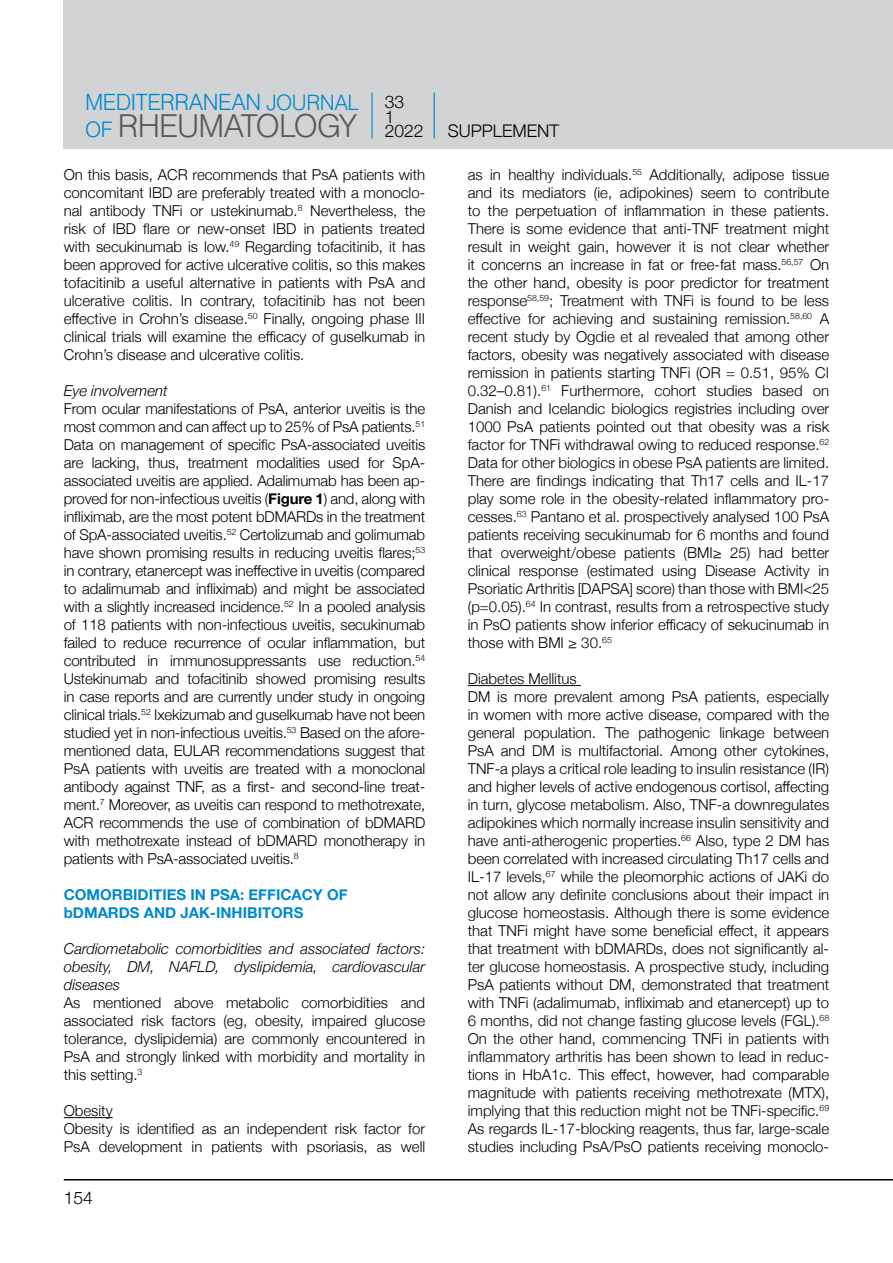
<style>
.page{position:relative;width:893px;height:1263px;background:#fff}
.page>*{position:absolute;margin:0;border:0;box-sizing:border-box;transform-origin:0 0}
.t1{font:31.2px "UB Helvetica Light";letter-spacing:-.025em;color:#58595b}
.t2{font:22.2px "UB Helvetica Light";letter-spacing:-.02em;color:#0089cf}
.t3{font:300 17.4px/15px "Helvetica Neue";color:#000}
.t4{font:300 15px/18px "Helvetica Neue";color:#000;text-align:justify}
.t5{font:italic 300 15px/18px "Helvetica Neue";color:#000;text-align:justify}
.t6{font:700 15px/18px "Helvetica Neue";color:#0089cf}
.s1{font-size:21px}
.s2{font-size:21px;color:#0089cf}
.s3{font-weight:700}
</style>
<div class="page">
<hr style="left:64px;top:1179px;width:829px;height:1px;background:#000">
<div style="left:64px;top:0;width:829px;height:149px;background:#d1d3d4"></div>
<hr style="left:371px;top:92px;width:2px;height:47px;background:#0089cf">
<hr style="left:434px;top:92px;width:1px;height:47px;background:#0081c9">
<hr style="left:64px;top:1117px;width:49px;height:1px;background:#000">
<hr style="left:468px;top:685px;width:113px;height:1px;background:#000">
<h2 class="t2" style="left:85px;top:89px;width:275px">MEDITERRANEAN <span class="s1">JOURNAL</span></h2>
<h1 class="t1" style="left:85px;top:107px;width:273px"><span class="s2">OF</span> RHEUMATOLOGY</h1>
<p class="t3" style="left:385px;top:93px;width:40px">33<br>1<br>2022</p>
<p class="t4" style="left:64px;top:165px;width:363px">On this basis, ACR recommends that PsA patients with concomitant IBD are preferably treated with a monoclo&shy;nal antibody TNFi or ustekinumab.<sup>8</sup> Nevertheless, the risk of IBD flare or new-onset IBD in patients treated with secukinumab is low.<sup>49</sup> Regarding tofacitinib, it has been approved for active ulcerative colitis, so this makes tofacitinib a useful alternative in patients with PsA and ulcerative colitis. In contrary, tofacitinib has not been effective in Crohn’s disease.<sup>50</sup> Finally, ongoing phase III clinical trials will examine the efficacy of guselkumab in Crohn’s disease and ulcerative colitis.</p>
<p class="t5" style="left:64px;top:381px;width:105px">Eye involvement</p>
<p class="t4" style="left:64px;top:399px;width:363px">From ocular manifestations of PsA, anterior uveitis is the most common and can affect up to 25% of PsA patients.<sup>51<br></sup>Data on management of specific PsA-associated uveitis are lacking, thus, treatment modalities used for SpA&shy;associated uveitis are applied. Adalimumab has been ap&shy;proved for non-infectious uveitis (<span class="s3">Figure 1</span>) and, along with infliximab, are the most potent bDMARDs in the treatment of SpA-associated uveitis.<sup>52</sup> Certolizumab and golimumab have shown promising results in reducing uveitis flares;<sup>53 </sup>in contrary, etanercept was ineffective in uveitis (compared to adalimumab and infliximab) and might be associated with a slightly increased incidence.<sup>52</sup> In a pooled analysis of 118 patients with non-infectious uveitis, secukinumab failed to reduce recurrence of ocular inflammation, but contributed in immunosuppressants use reduction.<sup>54<br></sup>Ustekinumab and tofacitinib showed promising results in case reports and are currently under study in ongoing clinical trials.<sup>52</sup> Ixekizumab and guselkumab have not been studied yet in non-infectious uveitis.<sup>53</sup> Based on the afore&shy;mentioned data, EULAR recommendations suggest that PsA patients with uveitis are treated with a monoclonal antibody against TNF, as a first- and second-line treat&shy;ment.<sup>7</sup> Moreover, as uveitis can respond to methotrexate, ACR recommends the use of combination of bDMARD with methotrexate instead of bDMARD monotherapy in patients with PsA-associated uveitis.<sup>8</sup></p>
<p class="t6" style="left:64px;top:886px;width:285px">COMORBIDITIES IN PSA: EFFICACY OF bDMARDS AND JAK-INHIBITORS</p>
<p class="t5" style="left:64px;top:939px;width:363px">Cardiometabolic comorbidities and associated factors: obesity, DM, NAFLD, dyslipidemia, cardiovascular diseases</p>
<p class="t4" style="left:64px;top:993px;width:363px">As mentioned above metabolic comorbidities and associated risk factors (eg, obesity, impaired glucose tolerance, dyslipidemia) are commonly encountered in PsA and strongly linked with morbidity and mortality in this setting.<sup>3</sup></p>
<p class="t4" style="left:64px;top:1101px;width:363px;text-align:left">Obesity<br>Obesity is identified as an independent risk factor for<br>PsA development in patients with psoriasis, as well</p>
<p class="t3" style="left:64px;top:1189px;width:31px">154</p>
<p class="t3" style="left:448px;top:122px;width:113px">SUPPLEMENT</p>
<p class="t4" style="left:468px;top:165px;width:363px">as in healthy individuals.<sup>55</sup> Additionally, adipose tissue and its mediators (ie, adipokines) seem to contribute to the perpetuation of inflammation in these patients.<br>There is some evidence that anti-TNF treatment might result in weight gain, however it is not clear whether it concerns an increase in fat or free-fat mass.<sup>56,57</sup> On the other hand, obesity is poor predictor for treatment response<sup>58,59</sup>; Treatment with TNFi is found to be less effective for achieving and sustaining remission.<sup>58,60</sup> A recent study by Ogdie et al revealed that among other factors, obesity was negatively associated with disease remission in patients starting TNFi (OR = 0.51, 95% CI 0.32–0.81).<sup>61</sup> Furthermore, cohort studies based on Danish and Icelandic biologics registries including over 1000 PsA patients pointed out that obesity was a risk factor for TNFi withdrawal owing to reduced response.<sup>62<br></sup>Data for other biologics in obese PsA patients are limited.<br>There are findings indicating that Th17 cells and IL-17 play some role in the obesity-related inflammatory pro&shy;cesses.<sup>63</sup> Pantano et al. prospectively analysed 100 PsA patients receiving secukinumab for 6 months and found that overweight/obese patients (BMI≥ 25) had better clinical response (estimated using Disease Activity in Psoriatic Arthritis [DAPSA] score) than those with BMI&lt;25 (p=0.05).<sup>64</sup> In contrast, results from a retrospective study in PsO patients show inferior efficacy of sekucinumab in those with BMI ≥ 30.<sup>65</sup></p>
<p class="t4" style="left:468px;top:669px;width:363px;text-align:left">Diabetes Mellitus<br>DM is more prevalent among PsA patients, especially in women with more active disease, compared with the general population. The pathogenic linkage between PsA and DM is multifactorial. Among other cytokines, TNF-a plays a critical role leading to insulin resistance (IR) and higher levels of active endogenous cortisol, affecting in turn, glycose metabolism. Also, TNF-a downregulates adipokines which normally increase insulin sensitivity and have anti-atherogenic properties.<sup>66</sup> Also, type 2 DM has been correlated with increased circulating Th17 cells and IL-17 levels,<sup>67</sup> while the pleomorphic actions of JAKi do not allow any definite conclusions about their impact in glucose homeostasis. Although there is some evidence that TNFi might have some beneficial effect, it appears that treatment with bDMARDs, does not significantly al&shy;ter glucose homeostasis. Α prospective study, including PsA patients without DM, demonstrated that treatment with TNFi (adalimumab, infliximab and etanercept) up to 6 months, did not change fasting glucose levels (FGL).<sup>68<br></sup>On the other hand, commencing TNFi in patients with inflammatory arthritis has been shown to lead in reduc&shy;tions in HbA1c. This effect, however, had comparable magnitude with patients receiving methotrexate (MTX), implying that this reduction might not be TNFi-specific.<sup>69<br></sup>As regards IL-17-blocking reagents, thus far, large-scale studies including PsA/PsO patients receiving monoclo-</p>
</div>
